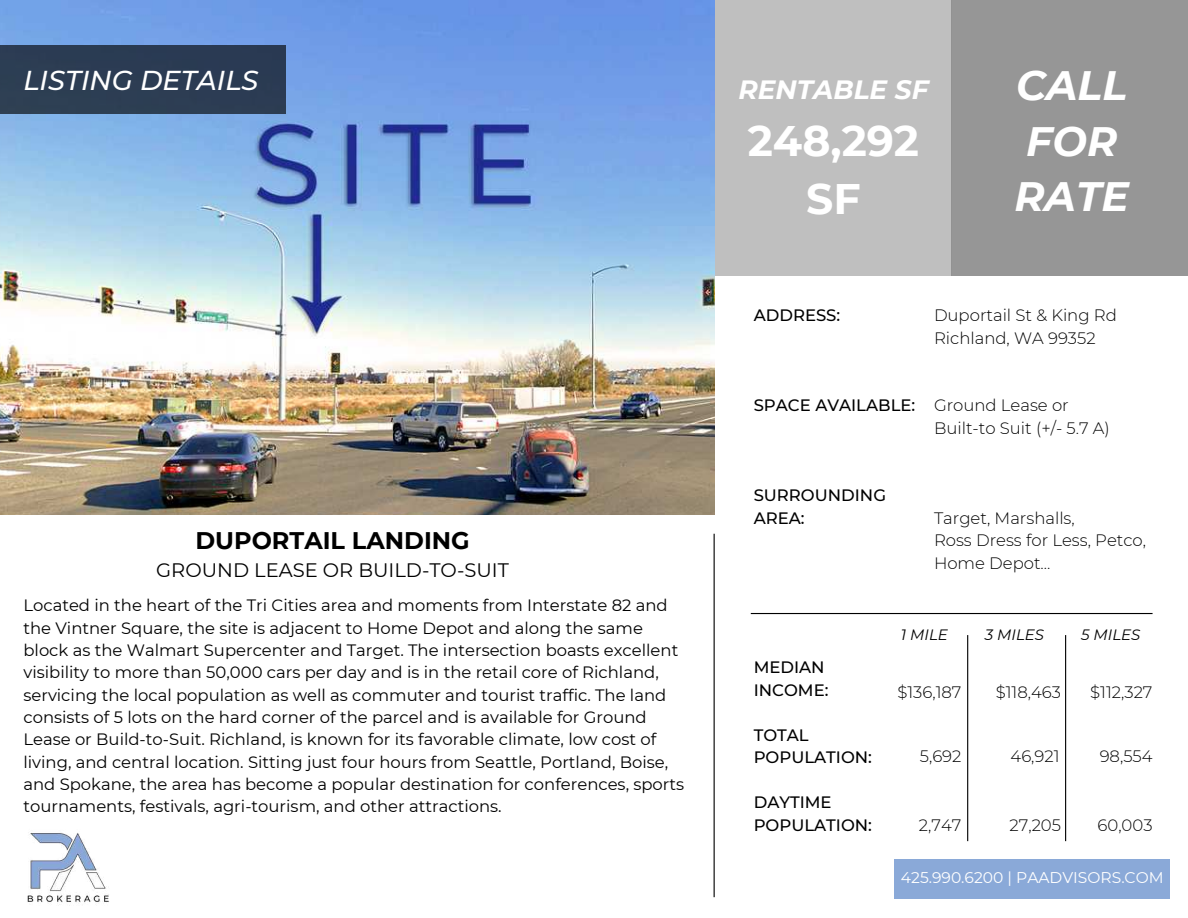
<style>
.page{position:relative;width:1188px;height:918px;background:#fff}
.page>*{position:absolute;margin:0;border:0;box-sizing:border-box;transform-origin:0 0}
.t1{font:700 42.6px/57.6px "Montserrat";color:#fff;text-align:center}
.t2{font:italic 700 41.1px/55.5px "Montserrat";color:#fff}
.t3{font:italic 500 27.3px "Montserrat";color:#fff}
.t4{font:italic 700 26.4px "Montserrat";color:#fff}
.t5{font:700 24px "Montserrat";color:#000}
.t6{font:19.5px "Montserrat";color:#000}
.t7{font:16.5px/22.4px "Montserrat";color:#000}
.t8{font:300 16.5px "Montserrat";color:#000}
.t9{font:500 16.5px/22.5px "Montserrat";color:#000}
.t10{font:15.6px "Montserrat";color:#fff}
.t11{font:italic 15px "Montserrat";color:#000}
</style>
<div class="page">
<img style="left:0;top:0;width:715px;height:514px">
<div style="left:715px;top:0;width:237px;height:275px;background:#bfbfbf"></div>
<div style="left:952px;top:0;width:236px;height:275px;background:#969696"></div>
<div style="left:895px;top:859px;width:275px;height:39px;background:#8aa9d8"></div>
<div style="left:0;top:46px;width:286px;height:68px;background:#2c3c53"></div>
<hr style="left:751px;top:613px;width:402px;height:1px;background:#000">
<hr style="left:967px;top:635px;width:1px;height:206px;background:#000">
<hr style="left:1065px;top:635px;width:1px;height:206px;background:#000">
<img style="left:27px;top:833px;width:82px;height:72px">
<hr style="left:714px;top:534px;width:1px;height:363px;background:#000">
<h4 class="t3" style="left:23px;top:63px;width:237px">LISTING DETAILS</h4>
<p class="t5" style="left:195px;top:526px;width:276px">DUPORTAIL LANDING</p>
<p class="t6" style="left:156px;top:558px;width:354px">GROUND LEASE OR BUILD-TO-SUIT</p>
<p class="t7" style="left:23px;top:594px;width:662px">Located in the heart of the Tri Cities area and moments from Interstate 82 and the Vintner Square, the site is adjacent to Home Depot and along the same block as the Walmart Supercenter and Target. The intersection boasts excellent visibility to more than 50,000 cars per day and is in the retail core of Richland, servicing the local population as well as commuter and tourist traffic. The land consists of 5 lots on the hard corner of the parcel and is available for Ground Lease or Build-to-Suit. Richland, is known for its favorable climate, low cost of living, and central location. Sitting just four hours from Seattle, Portland, Boise, and Spokane, the area has become a popular destination for conferences, sports tournaments, festivals, agri-tourism, and other attractions.</p>
<h3 class="t4" style="left:738px;top:74px;width:192px">RENTABLE SF</h3>
<p class="t1" style="left:748px;top:112px;width:173px">248,292<br>SF</p>
<p class="t2" style="left:1014px;top:58px;width:116px">CALL<br>FOR<br>RATE</p>
<p class="t9" style="left:754px;top:304px;width:88px">ADDRESS:</p>
<p class="t8" style="left:934px;top:305px;width:184px">Duportail St &amp; King Rd</p>
<p class="t8" style="left:934px;top:328px;width:163px">Richland, WA 99352</p>
<h5 class="t9" style="left:754px;top:394px;width:163px">SPACE AVAILABLE:</h5>
<h5 class="t8" style="left:934px;top:395px;width:136px">Ground Lease or</h5>
<p class="t8" style="left:934px;top:418px;width:177px">Built-to Suit (+/- 5.7 A)</p>
<p class="t9" style="left:754px;top:484px;width:134px">SURROUNDING<br>AREA:</p>
<p class="t8" style="left:934px;top:508px;width:142px">Target, Marshalls,</p>
<p class="t8" style="left:934px;top:530px;width:214px">Ross Dress for Less, Petco,</p>
<h5 class="t8" style="left:934px;top:553px;width:118px">Home Depot...</h5>
<h2 class="t9" style="left:754px;top:656px;width:76px">MEDIAN<br>INCOME:</h2>
<h2 class="t9" style="left:754px;top:724px;width:120px">TOTAL<br>POPULATION:</h2>
<h1 class="t9" style="left:754px;top:791px;width:120px">DAYTIME<br>POPULATION:</h1>
<h1 class="t11" style="left:901px;top:625px;width:49px">1 MILE</h1>
<h4 class="t11" style="left:985px;top:625px;width:61px">3 MILES</h4>
<h4 class="t11" style="left:1081px;top:625px;width:61px">5 MILES</h4>
<h4 class="t8" style="left:897px;top:682px;width:66px">$136,187</h4>
<p class="t8" style="left:996px;top:682px;width:67px">$118,463</p>
<p class="t8" style="left:1090px;top:682px;width:64px">$112,327</p>
<p class="t8" style="left:920px;top:746px;width:43px">5,692</p>
<p class="t8" style="left:1011px;top:746px;width:51px">46,921</p>
<p class="t8" style="left:1100px;top:746px;width:54px">98,554</p>
<p class="t8" style="left:919px;top:815px;width:44px">2,747</p>
<p class="t8" style="left:1010px;top:815px;width:53px">27,205</p>
<h5 class="t8" style="left:1098px;top:815px;width:56px">60,003</h5>
<h4 class="t10" style="left:901px;top:868px;width:264px">425.990.6200 | PAADVISORS.COM</h4>
</div>
